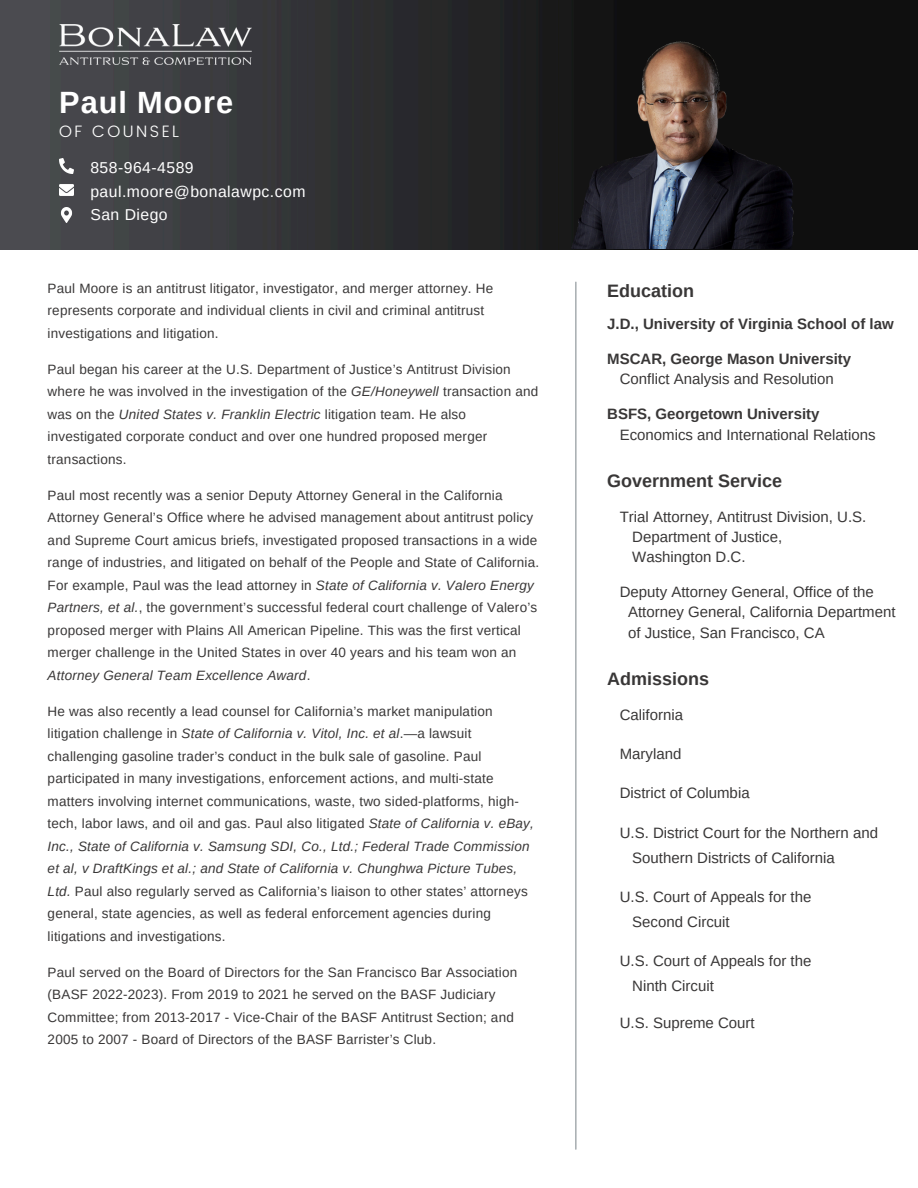
<style>
.page{position:relative;width:918px;height:1188px;background:#fff}
.page>*{position:absolute;margin:0;border:0;box-sizing:border-box;transform-origin:0 0}
.t1{font:700 30.75px "Arimo";letter-spacing:.03em;color:#fff}
.t2{font:700 18px "Arimo";color:#393737}
.t3{font:300 16.5px "Poppins";letter-spacing:.15em;color:#fff}
.t4{font:15.75px/23.7px "Arimo";letter-spacing:.03em;color:#fff}
.t5{font:15px/20.2px "Arimo";color:#393737}
.t6{font:700 15px "Arimo";color:#393737}
.t7{font:13.5px/22.5px "Arimo";letter-spacing:.015em;color:#393737}
.s1{font-style:italic}
.s2{font-weight:700}
</style>
<div class="page">
<img style="left:0;top:0;width:918px;height:249px">
<img style="left:59px;top:24px;width:193px;height:41px">
<img style="left:59px;top:159px;width:15px;height:14px">
<img style="left:59px;top:208px;width:15px;height:14px">
<img style="left:59px;top:183px;width:15px;height:14px">
<hr style="left:575px;top:282px;width:1px;height:867px;background:#899196">
<img style="left:544px;top:24px;width:271px;height:224px">
<p class="t1" style="left:59px;top:85px;width:175px">Paul Moore</p>
<p class="t3" style="left:59px;top:121px;width:121px">OF COUNSEL</p>
<p class="t4" style="left:90px;top:156px;width:217px">858-964-4589 paul.moore@bonalawpc.com<br>San Diego</p>
<h4 class="t7" style="left:48px;top:277px;width:447px">Paul Moore is an antitrust litigator, investigator, and merger attorney. He represents corporate and individual clients in civil and criminal antitrust investigations and litigation.</h4>
<p class="t7" style="left:48px;top:358px;width:492px">Paul began his career at the U.S. Department of Justice’s Antitrust Division where he was involved in the investigation of the <span class="s1">GE/Honeywell</span> transaction and was on the <span class="s1">United States v. Franklin Electric</span> litigation team. He also investigated corporate conduct and over one hundred proposed merger transactions.</p>
<p class="t7" style="left:48px;top:484px;width:493px">Paul most recently was a senior Deputy Attorney General in the California Attorney General’s Office where he advised management about antitrust policy and Supreme Court amicus briefs, investigated proposed transactions in a wide range of industries, and litigated on behalf of the People and State of California.</p>
<p class="t7" style="left:48px;top:574px;width:491px">For example, Paul was the lead attorney in <span class="s1">State of California v. Valero Energy Partners, et al.</span>, the government’s successful federal court challenge of Valero’s proposed merger with Plains All American Pipeline. This was the first vertical merger challenge in the United States in over 40 years and his team won an <span class="s1">Attorney General Team Excellence Award</span>.</p>
<p class="t7" style="left:48px;top:700px;width:488px">He was also recently a lead counsel for California’s market manipulation litigation challenge in <span class="s1">State of California v. Vitol, Inc. et al</span>.—a lawsuit challenging gasoline trader’s conduct in the bulk sale of gasoline. Paul participated in many investigations, enforcement actions, and multi-state matters involving internet communications, waste, two sided-platforms, high&shy;tech, labor laws, and oil and gas. Paul also litigated <span class="s1">State of California v. eBay, Inc., State of California v. Samsung SDI, Co., Ltd.; Federal Trade Commission et al, v DraftKings et al.; and State of California v. Chunghwa Picture Tubes, Ltd.</span> Paul also regularly served as California’s liaison to other states’ attorneys general, state agencies, as well as federal enforcement agencies during litigations and investigations.</p>
<p class="t7" style="left:48px;top:961px;width:471px">Paul served on the Board of Directors for the San Francisco Bar Association (BASF 2022-2023). From 2019 to 2021 he served on the BASF Judiciary Committee; from 2013-2017 - Vice-Chair of the BASF Antitrust Section; and 2005 to 2007 - Board of Directors of the BASF Barrister’s Club.</p>
<h2 class="t2" style="left:607px;top:280px;width:88px">Education</h2>
<h3 class="t6" style="left:607px;top:316px;width:288px">J.D., University of Virginia School of law</h3>
<h4 class="t5" style="left:607px;top:349px;width:246px;text-align:center"><span class="s2">MSCAR, George Mason University<br></span>Conflict Analysis and Resolution</h4>
<h4 class="t5" style="left:620px;top:404px;width:257px;text-indent:-12px"><span class="s2">BSFS, Georgetown University<br></span>Economics and International Relations</h4>
<h2 class="t2" style="left:607px;top:470px;width:176px">Government Service</h2>
<h4 class="t5" style="left:632px;top:506px;width:236px;text-indent:-12px">Trial Attorney, Antitrust Division, U.S.<br>Department of Justice,</h4>
<h4 class="t5" style="left:632px;top:547px;width:115px">Washington D.C.</h4>
<h4 class="t5" style="left:628px;top:582px;width:269px;text-indent:-8px">Deputy Attorney General, Office of the<br>Attorney General, California Department</h4>
<h2 class="t5" style="left:628px;top:622px;width:198px">of Justice, San Francisco, CA</h2>
<h2 class="t2" style="left:607px;top:668px;width:103px">Admissions</h2>
<h2 class="t5" style="left:620px;top:704px;width:65px">California</h2>
<h4 class="t5" style="left:620px;top:744px;width:63px">Maryland</h4>
<h4 class="t5" style="left:620px;top:783px;width:131px">District of Columbia</h4>
<h4 class="t5" style="left:632px;top:820px;width:247px;line-height:24.8px;text-indent:-12px">U.S. District Court for the Northern and<br>Southern Districts of California</h4>
<h4 class="t5" style="left:632px;top:884px;width:181px;line-height:24.8px;text-indent:-12px">U.S. Court of Appeals for the<br>Second Circuit</h4>
<h4 class="t5" style="left:632px;top:948px;width:181px;line-height:24.8px;text-indent:-12px">U.S. Court of Appeals for the<br>Ninth Circuit</h4>
<h4 class="t5" style="left:620px;top:1013px;width:136px">U.S. Supreme Court</h4>
</div>
